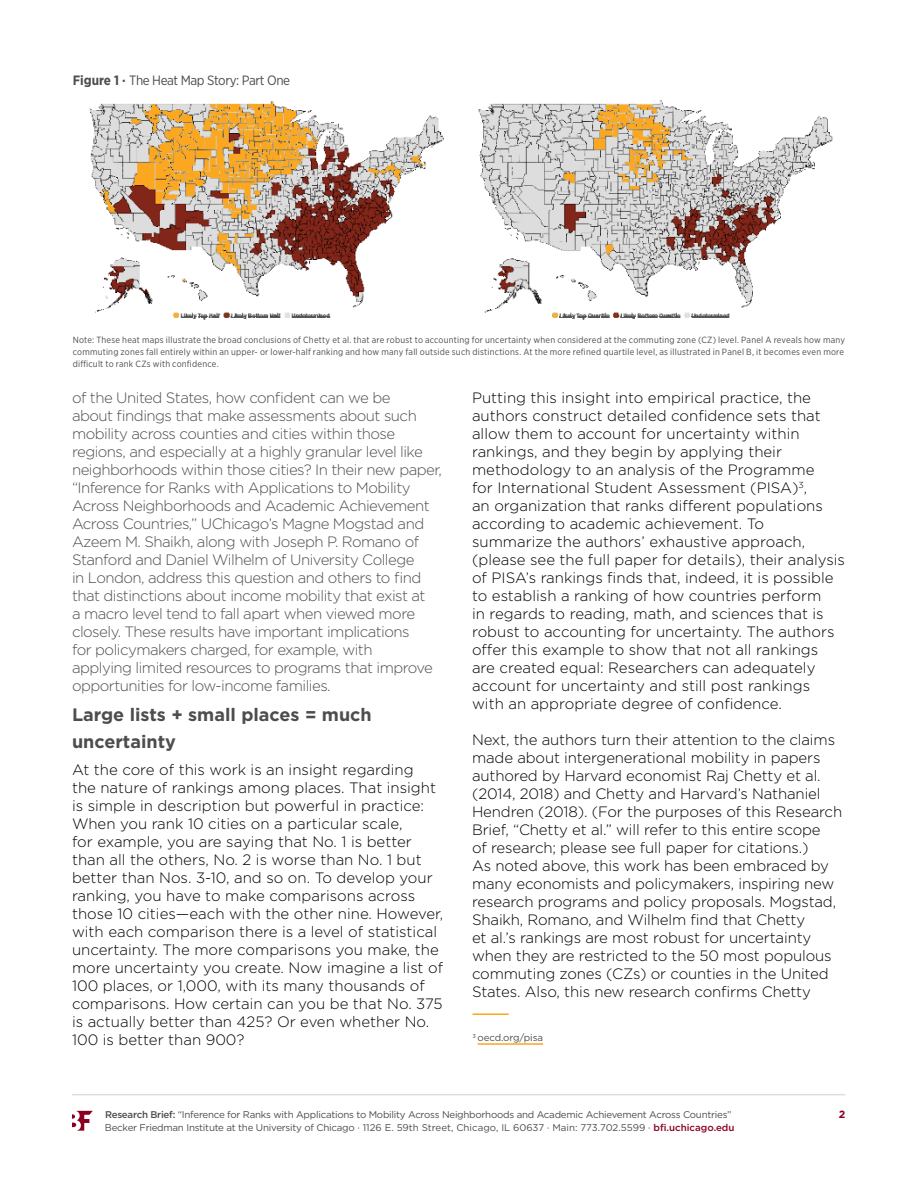
<style>
.page{position:relative;width:918px;height:1188px;background:#fff}
.page>*{position:absolute;margin:0;border:0;box-sizing:border-box;transform-origin:0 0}
.t1{font:700 18px/27px "Gotham";color:#4d4d4f}
.t2{font:300 15px/18px "Gotham";color:#000}
.t3{font:300 15px/18px "Gotham";letter-spacing:-.035em;color:#4d4d4f}
.t4{font:13.5px "Gotham Narrow";letter-spacing:-.025em;color:#4d4d4f}
.t5{font:700 10.5px "Gotham";color:#8b0021}
.t6{font:9.75px "Gotham";letter-spacing:-.025em;color:#4d4d4f}
.t7{font:9.75px "Gotham";letter-spacing:-.025em;color:#4c4c4e}
.t8{font:9px/12px "Gotham Narrow";letter-spacing:.025em;color:#4d4d4f;text-align:justify}
.s1{font-weight:700}
.s2{font-weight:500;color:#4d4d4f}
.s3{color:#4d4d4f}
.s4{font-weight:500;color:#8b0021}
</style>
<div class="page">
<img style="left:89px;top:100px;width:744px;height:220px">
<hr style="left:478px;top:1043px;width:65px;height:2px;background:#faa61a">
<hr style="left:472px;top:1013px;width:37px;height:2px;background:#faa61a">
<hr style="left:72px;top:1094px;width:773px;height:1px;background:#d2d2ca">
<svg style="left:72px;top:1111px;width:21px;height:20px"></svg>
<p class="t4" style="left:73px;top:72px;width:219px"><span class="s1">Figure 1 ·</span> The Heat Map Story: Part One</p>
<p class="t8" style="left:73px;top:334px;width:774px">Note: These heat maps illustrate the broad conclusions of Chetty et al. that are robust to accounting for uncertainty when considered at the commuting zone (CZ) level. Panel A reveals how many commuting zones fall entirely within an upper- or lower-half ranking and how many fall outside such distinctions. At the more refined quartile level, as illustrated in Panel B, it becomes even more difficult to rank CZs with confidence.</p>
<p class="t3" style="left:72px;top:388px;width:371px">of the United States, how confident can we be<br>about findings that make assessments about such mobility across counties and cities within those regions, and especially at a highly granular level like neighborhoods within those cities? In their new paper, “Inference for Ranks with Applications to Mobility Across Neighborhoods and Academic Achievement Across Countries,” UChicago’s Magne Mogstad and Azeem M. Shaikh, along with Joseph P. Romano of Stanford and Daniel Wilhelm of University College<br>in London, address this question and others to find that distinctions about income mobility that exist at<br>a macro level tend to fall apart when viewed more closely. These results have important implications<br>for policymakers charged, for example, with<br>applying limited resources to programs that improve opportunities for low-income families.</p>
<p class="t1" style="left:72px;top:701px;width:301px">Large lists + small places = much uncertainty</p>
<p class="t2" style="left:72px;top:760px;width:373px">At the core of this work is an insight regarding<br>the nature of rankings among places. That insight is simple in description but powerful in practice:<br>When you rank 10 cities on a particular scale,<br>for example, you are saying that No. 1 is better than all the others, No. 2 is worse than No. 1 but better than Nos. 3-10, and so on. To develop your ranking, you have to make comparisons across those 10 cities—each with the other nine. However, with each comparison there is a level of statistical uncertainty. The more comparisons you make, the more uncertainty you create. Now imagine a list of 100 places, or 1,000, with its many thousands of comparisons. How certain can you be that No. 375 is actually better than 425? Or even whether No.<br>100 is better than 900?</p>
<p class="t2" style="left:472px;top:388px;width:375px">Putting this insight into empirical practice, the authors construct detailed confidence sets that allow them to account for uncertainty within rankings, and they begin by applying their methodology to an analysis of the Programme<br>for International Student Assessment (PISA)<sup>3</sup>,<br>an organization that ranks different populations according to academic achievement. To summarize the authors’ exhaustive approach, (please see the full paper for details), their analysis of PISA’s rankings finds that, indeed, it is possible to establish a ranking of how countries perform<br>in regards to reading, math, and sciences that is robust to accounting for uncertainty. The authors offer this example to show that not all rankings<br>are created equal: Researchers can adequately account for uncertainty and still post rankings with an appropriate degree of confidence.</p>
<p class="t2" style="left:472px;top:730px;width:372px">Next, the authors turn their attention to the claims made about intergenerational mobility in papers authored by Harvard economist Raj Chetty et al. (2014, 2018) and Chetty and Harvard’s Nathaniel Hendren (2018). (For the purposes of this Research Brief, “Chetty et al.” will refer to this entire scope<br>of research; please see full paper for citations.)<br>As noted above, this work has been embraced by many economists and policymakers, inspiring new research programs and policy proposals. Mogstad, Shaikh, Romano, and Wilhelm find that Chetty<br>et al.’s rankings are most robust for uncertainty when they are restricted to the 50 most populous commuting zones (CZs) or counties in the United States. Also, this new research confirms Chetty</p>
<p class="t6" style="left:472px;top:1031px;width:72px"><sup>3</sup> oecd.org/pisa</p>
<p class="t7" style="left:105px;top:1108px;width:628px"><span class="s2">Research Brief:</span> <span class="s3">“</span>Inference for Ranks with Applications to Mobility Across Neighborhoods and Academic Achievement Across Countries<span class="s3">”</span></p>
<p class="t5" style="left:839px;top:1107px;width:8px">2</p>
<p class="t6" style="left:105px;top:1121px;width:631px">Becker Friedman Institute at the University of Chicago · 1126 E. 59th Street, Chicago, IL 60637 · Main: 773.702.5599 · <span class="s4">bfi.uchicago.edu</span></p>
</div>
